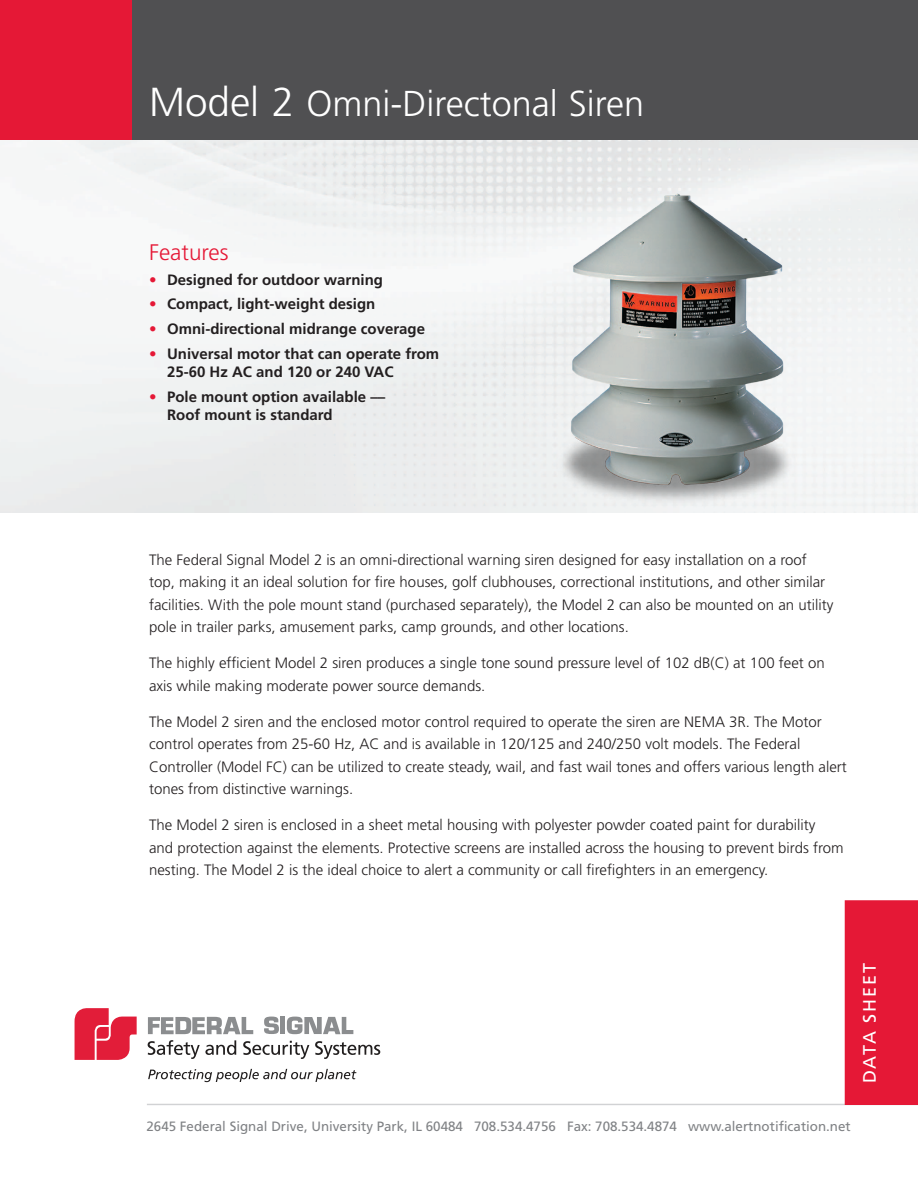
<style>
.page{position:relative;width:918px;height:1188px;background:#fff}
.page>*{position:absolute;margin:0;border:0;box-sizing:border-box;transform-origin:0 0}
.t1{font:300 40.5px "Frutiger";color:#fff}
.Page_head{font:300 36px "Frutiger";color:#fff}
.t2{font:300 22.5px "Frutiger";color:#e51836}
.t3{font:18px "Frutiger";letter-spacing:.1em;color:#fff}
.t4{font:300 15px/22.5px "Frutiger";color:#231f20}
.t5{font:700 15px/18px "Frutiger";color:#231f20}
.t6{font:13.5px "Frutiger";color:#808285}
.s1{font-size:40.5px}
.s2{color:#e51836}
</style>
<div class="page">
<img style="left:0;top:139px;width:918px;height:374px">
<div style="left:128px;top:0;width:790px;height:140px;background:#505052"></div>
<div style="left:0;top:0;width:131px;height:139px;background:#e51836"></div>
<img style="left:530px;top:185px;width:287px;height:328px">
<hr style="left:147px;top:1104px;width:771px;height:1px;background:#d1d2d4">
<div style="left:845px;top:900px;width:73px;height:205px;background:#e51836"></div>
<svg style="left:75px;top:1008px;width:62px;height:52px"></svg>
<svg style="left:148px;top:1040px;width:88px;height:19px"></svg>
<svg style="left:243px;top:1041px;width:66px;height:18px"></svg>
<svg style="left:315px;top:1041px;width:65px;height:18px"></svg>
<svg style="left:148px;top:1069px;width:208px;height:13px"></svg>
<svg style="left:264px;top:1017px;width:15px;height:17px"></svg>
<hr style="left:281px;top:1017px;width:4px;height:17px;background:#8b8d8f">
<svg style="left:287px;top:1017px;width:66px;height:17px"></svg>
<svg style="left:148px;top:1017px;width:105px;height:17px"></svg>
<p class="Page_head" style="left:149px;top:83px;width:497px"><span class="s1">Model 2</span> Omni-Directonal Siren</p>
<h1 class="t1" style="left:149px;top:80px;width:287px">27 Frutiger Light</h1>
<p class="t2" style="left:149px;top:239px;width:81px">Features</p>
<p class="t5" style="left:149px;top:270px;width:236px"><span class="s2">•</span> Designed for outdoor warning</p>
<p class="t5" style="left:149px;top:295px;width:228px"><span class="s2">•</span> Compact, light-weight design</p>
<p class="t5" style="left:149px;top:320px;width:278px"><span class="s2">•</span> Omni-directional midrange coverage</p>
<p class="t5" style="left:167px;top:345px;width:274px;text-indent:-18px"><span class="s2">•</span> Universal motor that can operate from<br>25-60 Hz AC and 120 or 240 VAC</p>
<p class="t5" style="left:167px;top:387px;width:220px;text-indent:-18px"><span class="s2">•</span> Pole mount option available ––<br>Roof mount is standard</p>
<p class="t4" style="left:149px;top:549px;width:686px">The Federal Signal Model 2 is an omni-directional warning siren designed for easy installation on a roof top, making it an ideal solution for fire houses, golf clubhouses, correctional institutions, and other similar facilities. With the pole mount stand (purchased separately), the Model 2 can also be mounted on an utility pole in trailer parks, amusement parks, camp grounds, and other locations.</p>
<p class="t4" style="left:149px;top:652px;width:677px">The highly efficient Model 2 siren produces a single tone sound pressure level of 102 dB(C) at 100 feet on axis while making moderate power source demands.</p>
<p class="t4" style="left:149px;top:711px;width:699px">The Model 2 siren and the enclosed motor control required to operate the siren are NEMA 3R. The Motor control operates from 25-60 Hz, AC and is available in 120/125 and 240/250 volt models. The Federal Controller (Model FC) can be utilized to create steady, wail, and fast wail tones and offers various length alert tones from distinctive warnings.</p>
<p class="t4" style="left:149px;top:814px;width:696px">The Model 2 siren is enclosed in a sheet metal housing with polyester powder coated paint for durability<br>and protection against the elements. Protective screens are installed across the housing to prevent birds from nesting. The Model 2 is the ideal choice to alert a community or call firefighters in an emergency.</p>
<p class="t3" style="left:859px;top:1083px;width:121px;rotate:-90deg">DATA SHEET</p>
<p class="t6" style="left:147px;top:1119px;width:706px">2645 Federal Signal Drive, University Park, IL 60484 708.534.4756 Fax: 708.534.4874 www.alertnotification.net</p>
</div>
